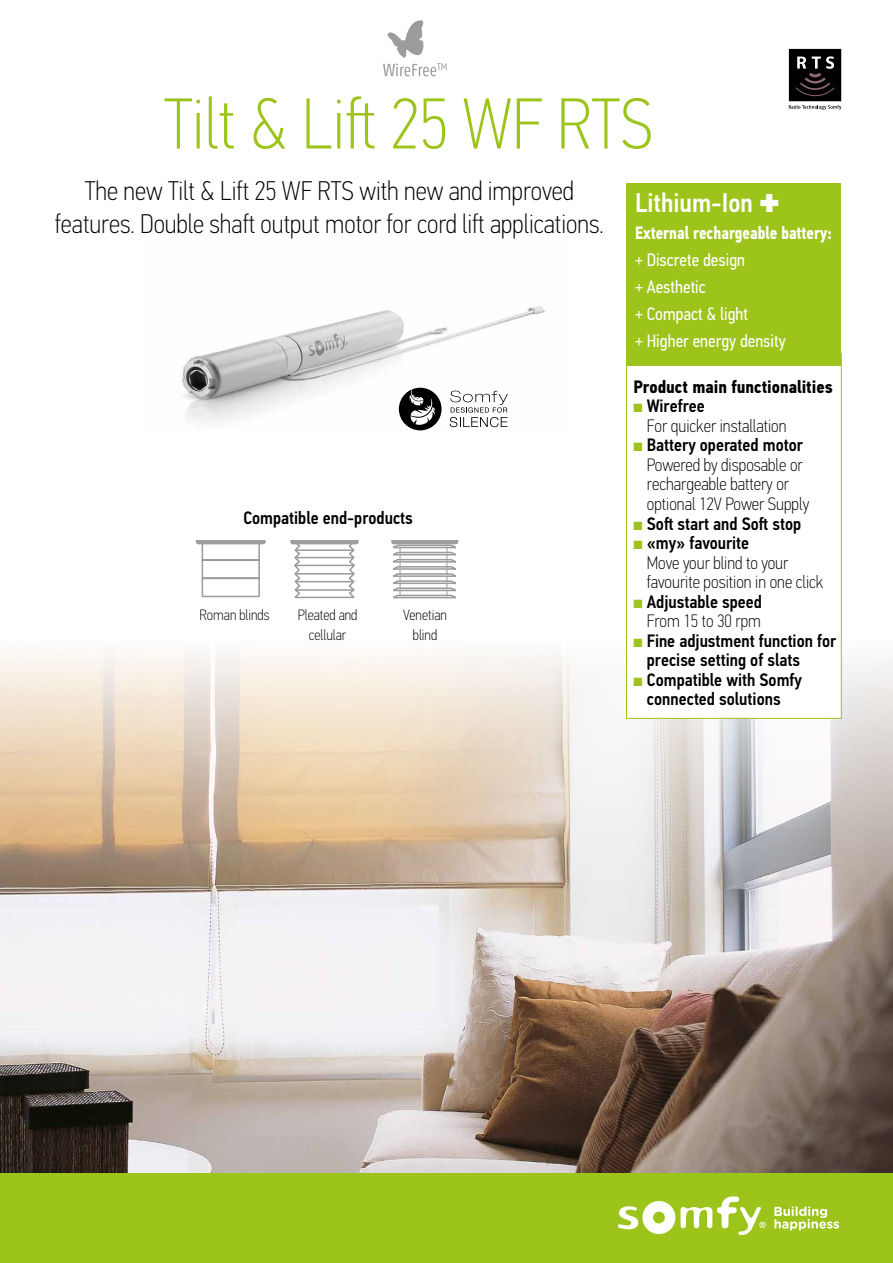
<style>
.page{position:relative;width:893px;height:1263px;background:#fff}
.page>*{position:absolute;margin:0;border:0;box-sizing:border-box;transform-origin:0 0}
.t1{font:100 72px "PF Din Text Cond Pro";color:#9dc41a}
.t2{font:100 27px/33px "PF Din Text Cond Pro";color:#000;text-align:center}
.t3{font:500 27px "PF Din Text Cond Pro";color:#fff}
.t4{font:100 18px/19.5px "PF Din Text Cond Pro";color:#000}
.t5{font:500 18px/19.5px "PF Din Text Cond Pro";color:#000;text-align:right}
.t6{font:18px/27px "PF Din Text Cond Pro";color:#fff}
.t7{font:700 18px "PF Din Text Cond Pro";color:#fff;scale:.91 1}
.t8{font:700 18px "PF Din Text Cond Pro";color:#000}
.t9{font:100 15px "PF Din Text Cond Pro";color:#000}
.s1{color:#9dc41a}
.s2{font-weight:500}
.s3{font-weight:100}
</style>
<div class="page">
<img style="left:0;top:653px;width:893px;height:521px">
<div style="left:626px;top:353px;width:216px;height:366px;background:#fff;border:1px solid #9dc41a"></div>
<div style="left:789px;top:49px;width:52px;height:52px;background:#000"></div>
<svg style="left:795px;top:56px;width:40px;height:40px"></svg>
<svg style="left:789px;top:105px;width:52px;height:5px"></svg>
<img style="left:181px;top:306px;width:365px;height:125px">
<div style="left:626px;top:183px;width:215px;height:183px;background:#9dc41a"></div>
<svg style="left:201px;top:544px;width:60px;height:54px"></svg>
<hr style="left:199px;top:540px;width:64px;height:4px;background:#9d9d9c">
<hr style="left:293px;top:540px;width:63px;height:4px;background:#9d9d9c">
<svg style="left:291px;top:541px;width:68px;height:57px"></svg>
<svg style="left:391px;top:540px;width:67px;height:58px"></svg>
<div style="left:399px;top:388px;width:43px;height:42px;background:#000;border-radius:50%"></div>
<svg style="left:409px;top:389px;width:26px;height:37px"></svg>
<svg style="left:450px;top:391px;width:58px;height:36px"></svg>
<svg style="left:383px;top:20px;width:64px;height:56px"></svg>
<div style="left:0;top:1174px;width:893px;height:89px;background:#9dc41a"></div>
<svg style="left:617px;top:1196px;width:149px;height:39px"></svg>
<svg style="left:774px;top:1206px;width:65px;height:25px"></svg>
<h1 class="t1" style="left:164px;top:83px;width:490px">Tilt &amp; Lift 25 WF RTS</h1>
<h2 class="t2" style="left:55px;top:174px;width:550px">The new Tilt &amp; Lift 25 WF RTS with new and improved features. Double shaft output motor for cord lift applications.</h2>
<h2 class="t3" style="left:635px;top:186px;width:146px">Lithium-Ion ✚</h2>
<p class="t7" style="left:635px;top:221px;width:218px">External rechargeable battery:</p>
<p class="t6" style="left:635px;top:246px;width:152px">+ Discrete design<br>+ Aesthetic<br>+ Compact &amp; light<br>+ Higher energy density</p>
<p class="t5" style="left:243px;top:508px;width:171px">Compatible end-products</p>
<p class="t9" style="left:200px;top:606px;width:72px">Roman blinds</p>
<p class="t9" style="left:298px;top:606px;width:61px">Pleated and</p>
<p class="t9" style="left:403px;top:606px;width:45px">Venetian</p>
<p class="t9" style="left:309px;top:626px;width:39px">cellular</p>
<p class="t9" style="left:413px;top:626px;width:26px">blind</p>
<p class="t8" style="left:634px;top:376px;width:201px">Product main functionalities</p>
<p class="t4" style="left:647px;top:396px;width:141px;text-indent:-13px"><span class="s1">■</span> <span class="s2">Wirefree<br></span>For quicker installation</p>
<p class="t4" style="left:647px;top:435px;width:164px;text-indent:-13px"><span class="s1">■</span> <span class="s2">Battery operated motor<br></span>Powered by disposable or rechargeable battery or optional 12V Power Supply</p>
<p class="t5" style="left:634px;top:514px;width:169px"><span class="s1">■</span> Soft start and Soft stop</p>
<p class="t4" style="left:647px;top:533px;width:178px;text-indent:-13px"><span class="s1">■</span> <span class="s2">«my» favourite<br></span>Move your blind to your favourite position in one click</p>
<p class="t5" style="left:634px;top:592px;width:130px"><span class="s1">■</span> Adjustable speed<br><span class="s3">From 15 to 30 rpm</span></p>
<p class="t5" style="left:647px;top:631px;width:191px;text-align:left;text-indent:-13px"><span class="s1">■</span> Fine adjustment function for precise setting of slats</p>
<p class="t5" style="left:634px;top:670px;width:170px;text-align:center"><span class="s1">■</span> Compatible with Somfy connected solutions</p>
</div>
